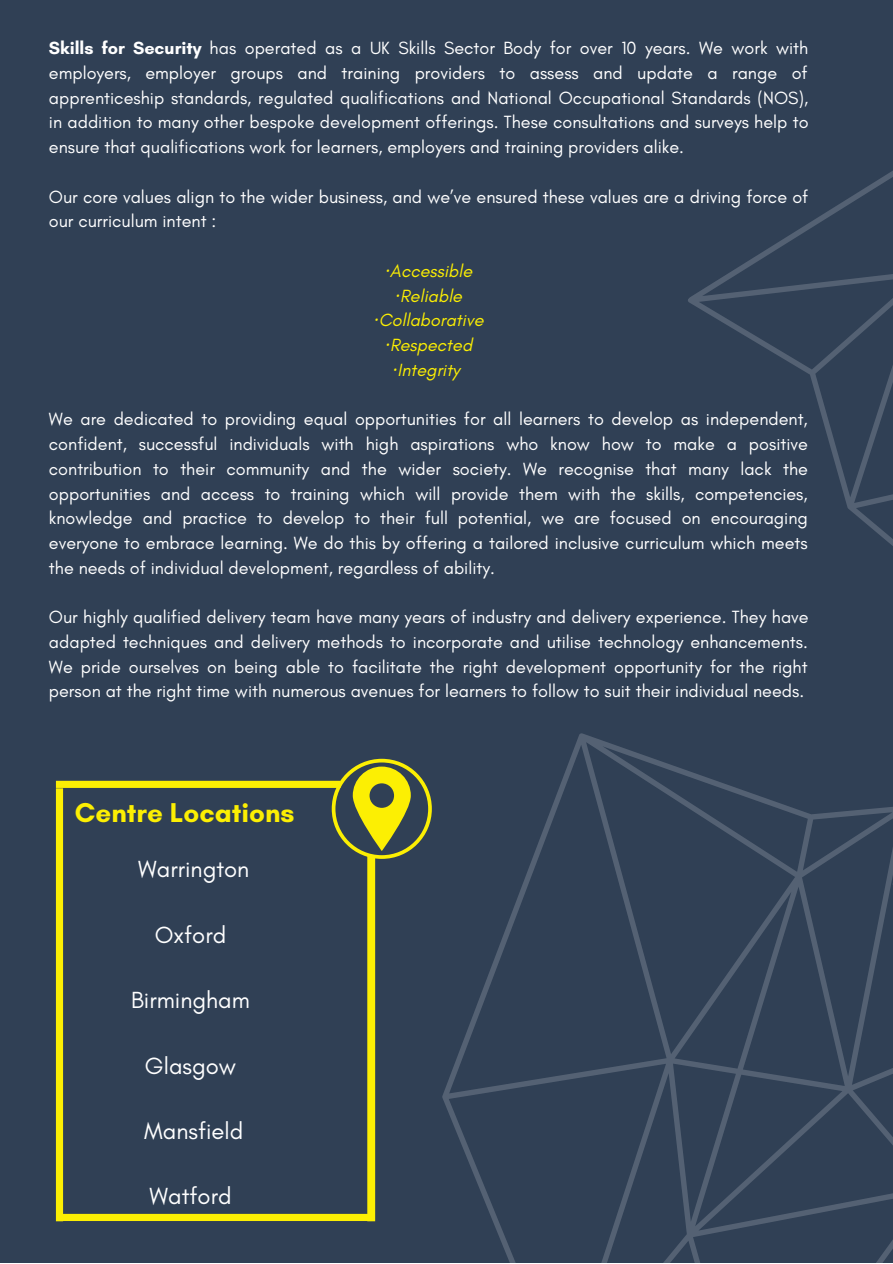
<style>
.page{position:relative;width:893px;height:1264px;background:#fff}
.page>*{position:absolute;margin:0;border:0;box-sizing:border-box;transform-origin:0 0}
.t1{font:700 27.75px "Glacial Indifference";color:#fcef03}
.t2{font:23.7px "Glacial Indifference";color:#fff}
.t3{font:18px/24.8px "Glacial Indifference";color:#fff;text-align:justify}
.t4{font:italic 18px/24.8px "Glacial Indifference";color:#fcef03;text-align:center}
.s1{font-weight:700}
.s2{font-family:"Noto Sans"}
</style>
<div class="page">
<div style="left:0;top:0;width:892px;height:1262px;background:#304055"></div>
<svg style="left:331px;top:733px;width:347px;height:529px"></svg>
<svg style="left:643px;top:171px;width:249px;height:566px"></svg>
<svg style="left:678px;top:279px;width:214px;height:983px"></svg>
<svg style="left:332px;top:758px;width:100px;height:100px"></svg>
<div style="left:56px;top:780px;width:284px;height:8px;background:#fcef03"></div>
<div style="left:56px;top:788px;width:7px;height:433px;background:#fcef03"></div>
<div style="left:60px;top:1213px;width:311px;height:8px;background:#fcef03"></div>
<div style="left:367px;top:855px;width:8px;height:366px;background:#fcef03"></div>
<p class="t3" style="left:49px;top:35px;width:761px"><span class="s1">Skills for Security</span> has operated as a UK Skills Sector Body for over 10 years. We work with employers, employer groups and training providers to assess and update a range of apprenticeship standards, regulated qualifications and National Occupational Standards (NOS), in addition to many other bespoke development offerings. These consultations and surveys help to ensure that qualifications work for learners, employers and training providers alike.</p>
<p class="t3" style="left:49px;top:184px;width:761px">Our core values align to the wider business, and we’ve ensured these values are a driving force of our curriculum intent :</p>
<p class="t4" style="left:374px;top:258px;width:111px"><span class="s2">·</span>Accessible <span class="s2">·</span>Reliable <span class="s2">·</span>Collaborative <span class="s2">·</span>Respected <span class="s2">·</span>Integrity</p>
<p class="t3" style="left:49px;top:406px;width:760px">We are dedicated to providing equal opportunities for all learners to develop as independent, confident, successful individuals with high aspirations who know how to make a positive contribution to their community and the wider society. We recognise that many lack the opportunities and access to training which will provide them with the skills, competencies, knowledge and practice to develop to their full potential, we are focused on encouraging everyone to embrace learning. We do this by offering a tailored inclusive curriculum which meets the needs of individual development, regardless of ability.</p>
<p class="t3" style="left:49px;top:604px;width:761px">Our highly qualified delivery team have many years of industry and delivery experience. They have adapted techniques and delivery methods to incorporate and utilise technology enhancements.<br>We pride ourselves on being able to facilitate the right development opportunity for the right person at the right time with numerous avenues for learners to follow to suit their individual needs.</p>
<h1 class="t1" style="left:75px;top:795px;width:221px">Centre Locations</h1>
<h2 class="t2" style="left:138px;top:854px;width:113px">Warrington</h2>
<h2 class="t2" style="left:155px;top:920px;width:73px">Oxford</h2>
<h2 class="t2" style="left:131px;top:985px;width:120px">Birmingham</h2>
<h2 class="t2" style="left:145px;top:1050px;width:93px">Glasgow</h2>
<h2 class="t2" style="left:144px;top:1116px;width:101px">Mansfield</h2>
<h2 class="t2" style="left:149px;top:1181px;width:84px">Watford</h2>
</div>
